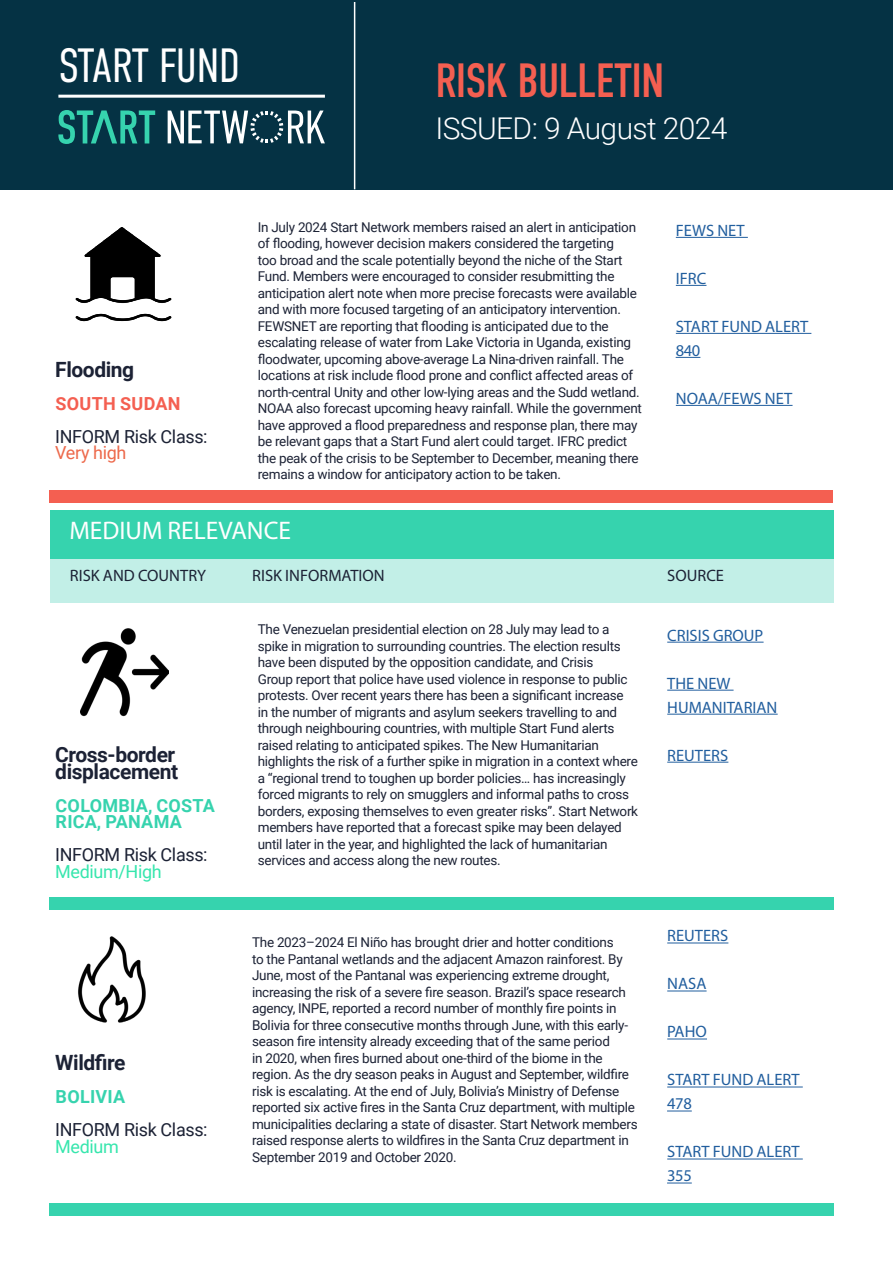
<style>
.page{position:relative;width:893px;height:1263px;background:#fff}
.page>*{position:absolute;margin:0;border:0;box-sizing:border-box;transform-origin:0 0}
.t1{font:48px "DIN Condensed";letter-spacing:-.02em;color:#f45f51}
.t2{font:300 48px "DIN Condensed";letter-spacing:-.02em;color:#fff}
.t3{font:300 30px "Roboto";letter-spacing:-.02em;color:#fff}
.t4{font:25.5px "Myriad Pro";color:#fff}
.t5{font:700 21px/16.5px "Roboto";letter-spacing:-.02em;color:#1c2235}
.t6{font:18px "Roboto";letter-spacing:-.02em;color:#1c2235}
.t7{font:700 18px/16.5px "Roboto";letter-spacing:.015em;color:#36d3ae}
.t8{font:18px "Roboto";letter-spacing:-.02em;color:#36e6ad}
.t9{font:700 18px "Roboto";letter-spacing:.015em;color:#f45f51}
.t10{font:18px "Roboto";letter-spacing:-.02em;color:#ed694b}
.t11{font:16.5px/24px "Myriad Pro";color:#215e9e}
.t12{font:16.5px "Myriad Pro";color:#1c2235}
.t13{font:13.5px/16.5px "Roboto";letter-spacing:-.02em;color:#1c2235}
</style>
<div class="page">
<div style="left:0;top:0;width:893px;height:189px;background:#053244"></div>
<hr style="left:354px;top:2px;width:1px;height:187px;background:#fff">
<hr style="left:58px;top:95px;width:267px;height:3px;background:#fff">
<svg style="left:58px;top:110px;width:97px;height:34px"></svg>
<svg style="left:168px;top:111px;width:157px;height:32px"></svg>
<div style="left:50px;top:554px;width:783px;height:49px;background:#c2efe7"></div>
<div style="left:50px;top:510px;width:783px;height:49px;background:#36d3ae"></div>
<hr style="left:667px;top:642px;width:97px;height:1px;background:#215e9e">
<hr style="left:667px;top:690px;width:67px;height:1px;background:#215e9e">
<hr style="left:667px;top:714px;width:111px;height:1px;background:#215e9e">
<hr style="left:667px;top:762px;width:61px;height:1px;background:#215e9e">
<div style="left:49px;top:897px;width:784px;height:12px;background:#36d3ae"></div>
<img style="left:75px;top:227px;width:97px;height:95px">
<hr style="left:676px;top:237px;width:72px;height:1px;background:#215e9e">
<hr style="left:676px;top:285px;width:30px;height:1px;background:#215e9e">
<hr style="left:676px;top:333px;width:135px;height:1px;background:#215e9e">
<svg style="left:676px;top:357px;width:24px;height:1px"></svg>
<hr style="left:676px;top:405px;width:116px;height:1px;background:#215e9e">
<img style="left:81px;top:628px;width:87px;height:89px">
<img style="left:78px;top:936px;width:68px;height:87px">
<hr style="left:667px;top:942px;width:61px;height:1px;background:#215e9e">
<hr style="left:667px;top:990px;width:40px;height:1px;background:#215e9e">
<hr style="left:667px;top:1038px;width:40px;height:1px;background:#215e9e">
<hr style="left:667px;top:1086px;width:136px;height:1px;background:#215e9e">
<svg style="left:667px;top:1110px;width:25px;height:1px"></svg>
<hr style="left:667px;top:1158px;width:136px;height:1px;background:#215e9e">
<svg style="left:667px;top:1182px;width:25px;height:1px"></svg>
<div style="left:50px;top:490px;width:783px;height:12px;background:#f45f51"></div>
<div style="left:49px;top:1204px;width:784px;height:12px;background:#36d3ae"></div>
<h1 class="t2" style="left:58px;top:39px;width:183px">START FUND</h1>
<h1 class="t1" style="left:435px;top:54px;width:231px">RISK BULLETIN</h1>
<h2 class="t3" style="left:435px;top:107px;width:294px">ISSUED: 9 August 2024</h2>
<h3 class="t5" style="left:55px;top:360px;width:81px">Flooding</h3>
<h3 class="t9" style="left:56px;top:391px;width:127px">SOUTH SUDAN</h3>
<h3 class="t6" style="left:55px;top:424px;width:154px">INFORM Risk Class:</h3>
<h3 class="t10" style="left:55px;top:440px;width:73px">Very high</h3>
<p class="t13" style="left:258px;top:218px;width:386px">In July 2024 Start Network members raised an alert in anticipation of flooding, however decision makers considered the targeting<br>too broad and the scale potentially beyond the niche of the Start Fund. Members were encouraged to consider resubmitting the anticipation alert note when more precise forecasts were available and with more focused targeting of an anticipatory intervention.<br>FEWSNET are reporting that flooding is anticipated due to the escalating release of water from Lake Victoria in Uganda, existing floodwater, upcoming above-average La Nina-driven rainfall. The locations at risk include flood prone and conflict affected areas of north-central Unity and other low-lying areas and the Sudd wetland.<br>NOAA also forecast upcoming heavy rainfall. While the government have approved a flood preparedness and response plan, there may be relevant gaps that a Start Fund alert could target. IFRC predict the peak of the crisis to be September to December, meaning there remains a window for anticipatory action to be taken.</p>
<p class="t11" style="left:676px;top:218px;width:71px">FEWS NET</p>
<p class="t11" style="left:676px;top:266px;width:32px">IFRC</p>
<p class="t11" style="left:676px;top:314px;width:134px">START FUND ALERT<br>840</p>
<p class="t11" style="left:676px;top:386px;width:118px">NOAA/FEWS NET</p>
<h3 class="t4" style="left:69px;top:515px;width:223px">MEDIUM RELEVANCE</h3>
<p class="t12" style="left:70px;top:565px;width:138px">RISK AND COUNTRY</p>
<p class="t12" style="left:252px;top:565px;width:134px">RISK INFORMATION</p>
<p class="t12" style="left:667px;top:565px;width:58px">SOURCE</p>
<h3 class="t5" style="left:55px;top:745px;width:124px">Cross-border displacement</h3>
<h3 class="t7" style="left:56px;top:796px;width:161px">COLOMBIA, COSTA<br>RICA, PANAMA</h3>
<h3 class="t6" style="left:55px;top:842px;width:154px">INFORM Risk Class:</h3>
<h3 class="t8" style="left:55px;top:858px;width:108px">Medium/High</h3>
<h3 class="t5" style="left:55px;top:1054px;width:72px">Wildfire</h3>
<h3 class="t7" style="left:56px;top:1088px;width:71px">BOLIVIA</h3>
<h3 class="t6" style="left:55px;top:1117px;width:154px">INFORM Risk Class:</h3>
<h3 class="t8" style="left:55px;top:1134px;width:65px">Medium</h3>
<p class="t13" style="left:258px;top:620px;width:382px">The Venezuelan presidential election on 28 July may lead to a spike in migration to surrounding countries. The election results have been disputed by the opposition candidate, and Crisis<br>Group report that police have used violence in response to public protests. Over recent years there has been a significant increase<br>in the number of migrants and asylum seekers travelling to and through neighbouring countries, with multiple Start Fund alerts raised relating to anticipated spikes. The New Humanitarian highlights the risk of a further spike in migration in a context where a “regional trend to toughen up border policies… has increasingly forced migrants to rely on smugglers and informal paths to cross borders, exposing themselves to even greater risks”. Start Network members have reported that a forecast spike may been delayed until later in the year, and highlighted the lack of humanitarian services and access along the new routes.</p>
<p class="t13" style="left:252px;top:933px;width:387px">The 2023–2024 El Niño has brought drier and hotter conditions<br>to the Pantanal wetlands and the adjacent Amazon rainforest. By June, most of the Pantanal was experiencing extreme drought, increasing the risk of a severe fire season. Brazil’s space research agency, INPE, reported a record number of monthly fire points in Bolivia for three consecutive months through June, with this early&shy;season fire intensity already exceeding that of the same period<br>in 2020, when fires burned about one-third of the biome in the region. As the dry season peaks in August and September, wildfire risk is escalating. At the end of July, Bolivia’s Ministry of Defense reported six active fires in the Santa Cruz department, with multiple municipalities declaring a state of disaster. Start Network members raised response alerts to wildfires in the Santa Cruz department in September 2019 and October 2020.</p>
<p class="t11" style="left:667px;top:623px;width:98px">CRISIS GROUP</p>
<p class="t11" style="left:667px;top:671px;width:112px">THE NEW<br>HUMANITARIAN</p>
<p class="t11" style="left:667px;top:743px;width:63px">REUTERS</p>
<p class="t11" style="left:667px;top:923px;width:63px">REUTERS</p>
<p class="t11" style="left:667px;top:971px;width:41px">NASA</p>
<p class="t11" style="left:667px;top:1019px;width:41px">PAHO</p>
<p class="t11" style="left:667px;top:1067px;width:134px">START FUND ALERT<br>478</p>
<p class="t11" style="left:667px;top:1139px;width:134px">START FUND ALERT<br>355</p>
</div>
